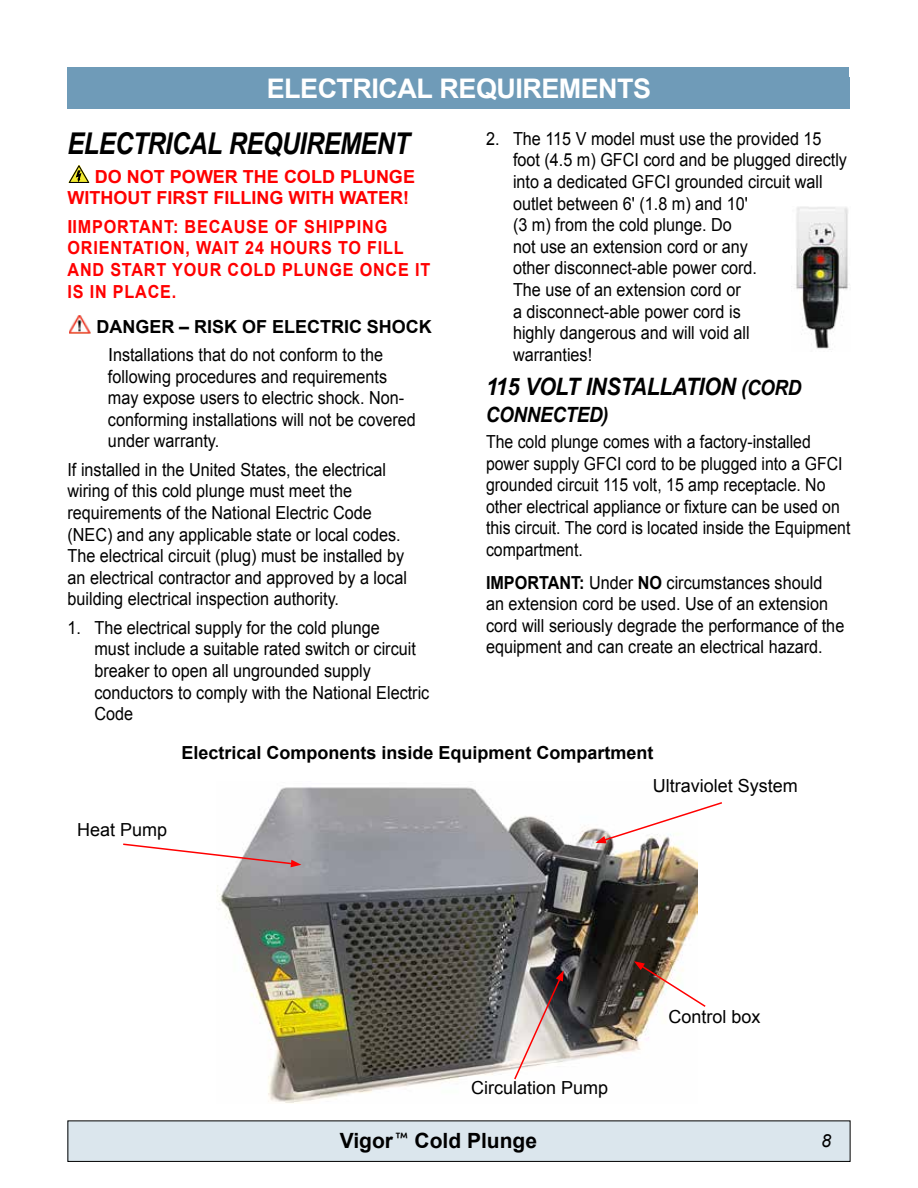
<style>
.page{position:relative;width:918px;height:1188px;background:#fff}
.page>*{position:absolute;margin:0;border:0;box-sizing:border-box;transform-origin:0 0}
.t1{font:italic 700 30px "Arial";letter-spacing:-.02em;color:#000;scale:.84 1}
.t2{font:700 27px "Arial";letter-spacing:-.02em;color:#fff}
.t3{font:italic 700 24px "Arial";letter-spacing:-.02em;color:#000;scale:.9 1}
.t4{font:700 21px "Arial";color:#000}
.t5{font:italic 700 21px "Arial";letter-spacing:-.02em;color:#000;scale:.9 1}
.t6{font:18px/21.6px "Arial";color:#000;scale:.9 1}
.t7{font:18px/21.6px "Arial";color:#000;scale:.88 1}
.t8{font:18px/21.6px "Arial";color:#000}
.t9{font:700 18px/21.6px "Arial";letter-spacing:.05em;color:#f00}
.t10{font:700 18px "Arial";color:#000}
.t11{font:700 18px/21.6px "Arial";color:#f00}
.t12{font:italic 18px "Arial";color:#000}
.s1{font-size:21px}
.s2{font-weight:700}
</style>
<div class="page">
<div style="left:68px;top:1121px;width:782px;height:40px;background:#dbe6ed"></div>
<div style="left:68px;top:1120px;width:782px;height:42px;border:1px solid #000"></div>
<div style="left:68px;top:68px;width:781px;height:40px;background:#6f9bb8"></div>
<svg style="left:69px;top:165px;width:20px;height:18px"></svg>
<img style="left:69px;top:315px;width:21px;height:19px">
<img style="left:796px;top:207px;width:54px;height:143px">
<img style="left:217px;top:787px;width:480px;height:316px">
<svg style="left:123px;top:843px;width:178px;height:24px"></svg>
<svg style="left:595px;top:801px;width:127px;height:42px"></svg>
<svg style="left:513px;top:970px;width:51px;height:111px;background:#baafad"></svg>
<img style="left:634px;top:961px;width:72px;height:47px">
<h2 class="t2" style="left:267px;top:70px;width:386px">ELECTRICAL REQUIREMENTS</h2>
<h1 class="t1" style="left:68px;top:123px;width:409px">ELECTRICAL REQUIREMENT</h1>
<p class="t11" style="left:67px;top:166px;width:349px;text-indent:27px">DO NOT POWER THE COLD PLUNGE<br>WITHOUT FIRST FILLING WITH WATER!</p>
<p class="t9" style="left:67px;top:216px;width:364px">IIMPORTANT: BECAUSE OF SHIPPING<br>ORIENTATION, WAIT 24 HOURS TO FILL<br>AND START YOUR COLD PLUNGE ONCE IT<br>IS IN PLACE.</p>
<p class="t10" style="left:96px;top:314px;width:337px">DANGER – RISK OF ELECTRIC SHOCK</p>
<p class="t8" style="left:108px;top:344px;width:309px">Installations that do not conform to the following procedures and requirements may expose users to electric shock. Non&shy;conforming installations will not be covered under warranty.</p>
<p class="t6" style="left:67px;top:459px;width:379px">If installed in the United States, the electrical wiring of this cold plunge must meet the requirements of the National Electric Code (NEC) and any applicable state or local codes.<br>The electrical circuit (plug) must be installed by an electrical contractor and approved by a local building electrical inspection authority.</p>
<p class="t6" style="left:95px;top:617px;width:374px;text-indent:-27px">1. The electrical supply for the cold plunge<br>must include a suitable rated switch or circuit breaker to open all ungrounded supply conductors to comply with the National Electric Code</p>
<p class="t6" style="left:513px;top:128px;width:373px;text-indent:-27px">2. The 115 V model must use the provided 15 foot (4.5 m) GFCI cord and be plugged directly into a dedicated GFCI grounded circuit wall outlet between 6' (1.8 m) and 10'<br>(3 m) from the cold plunge. Do<br>not use an extension cord or any<br>other disconnect-able power cord.<br>The use of an extension cord or<br>a disconnect-able power cord is<br>highly dangerous and will void all<br>warranties!</p>
<h3 class="t3" style="left:486px;top:371px;width:352px">115 VOLT INSTALLATION <span class="s1">(CORD</span></h3>
<p class="t5" style="left:486px;top:401px;width:138px">CONNECTED)</p>
<p class="t7" style="left:486px;top:431px;width:416px">The cold plunge comes with a factory-installed power supply GFCI cord to be plugged into a GFCI grounded circuit 115 volt, 15 amp receptacle. No other electrical appliance or fixture can be used on this circuit. The cord is located inside the Equipment compartment.</p>
<p class="t6" style="left:486px;top:572px;width:400px"><span class="s2">IMPORTANT:</span> Under <span class="s2">NO</span> circumstances should an extension cord be used. Use of an extension cord will seriously degrade the performance of the equipment and can create an electrical hazard.</p>
<p class="t10" style="left:181px;top:741px;width:474px">Electrical Components inside Equipment Compartment</p>
<p class="t8" style="left:77px;top:819px;width:92px">Heat Pump</p>
<p class="t8" style="left:653px;top:775px;width:147px">Ultraviolet System</p>
<p class="t8" style="left:471px;top:1077px;width:139px">Circulation Pump</p>
<p class="t8" style="left:669px;top:1006px;width:94px">Control box</p>
<p class="t4" style="left:340px;top:1127px;width:199px">Vigor <sup>™</sup> Cold Plunge</p>
<p class="t12" style="left:821px;top:1129px;width:12px">8</p>
</div>
